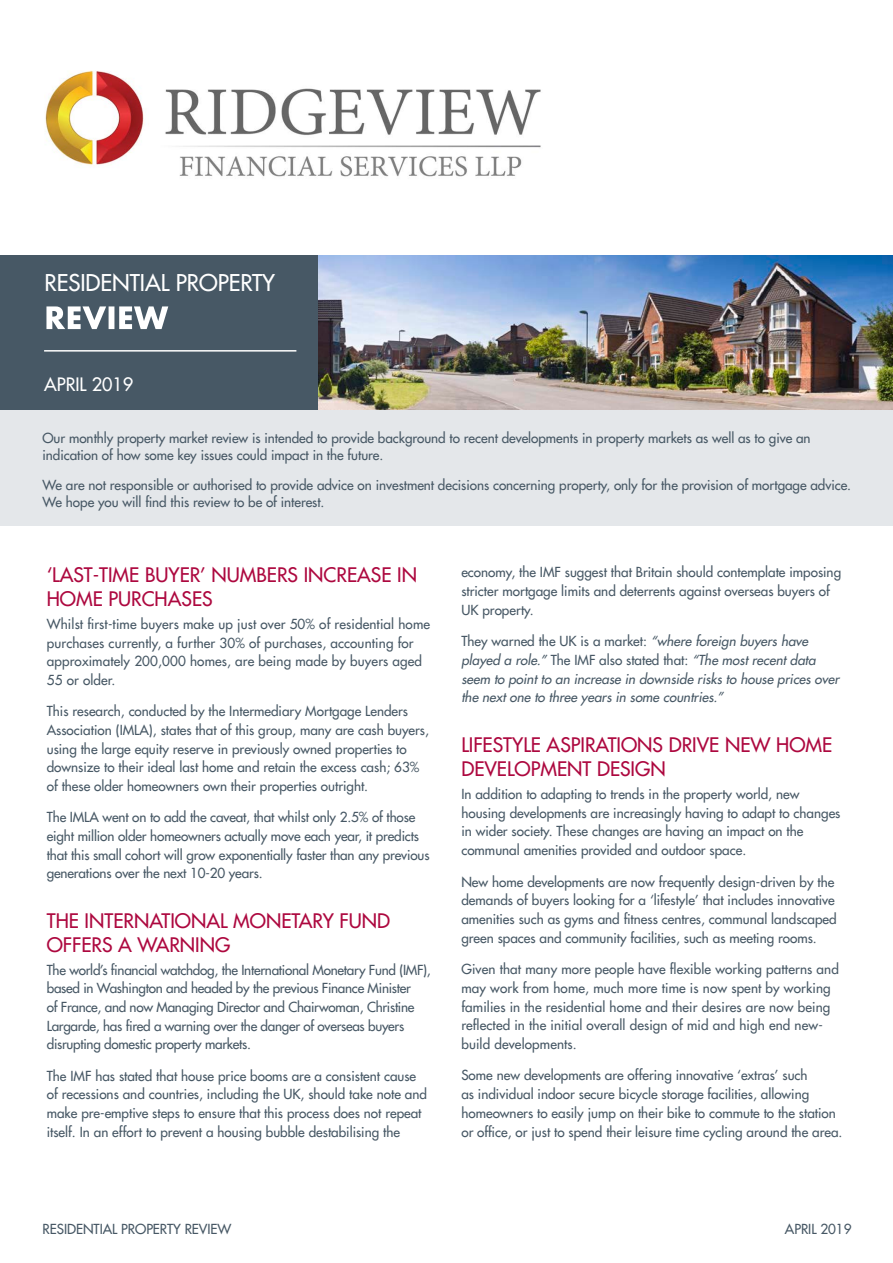
<style>
.page{position:relative;width:893px;height:1263px;background:#fff}
.page>*{position:absolute;margin:0;border:0;box-sizing:border-box;transform-origin:0 0}
.body_text{font:22.5px "Futura LT";letter-spacing:-.005em;color:#fff}
.heading_2{font:19.5px/24px "Futura LT";color:#ad083f}
.DATE{font:18px "Futura LT";color:#fff}
.body_text-2{font:13.5px/18.8px "Futura LT";color:#475865}
.body_text-3{font:13.5px/18.6px "Futura LT";letter-spacing:-.02em;color:#475865}
.body_text-4{font:italic 13.5px/18.8px "Futura LT";color:#475865}
.s1{font-style:normal}
</style>
<div class="page">
<div style="left:0;top:409px;width:893px;height:117px;background:#e4e7ea"></div>
<div style="left:0;top:255px;width:319px;height:154px;background:#475865"></div>
<img style="left:319px;top:255px;width:574px;height:154px">
<svg style="left:46px;top:306px;width:122px;height:23px"></svg>
<hr style="left:44px;top:350px;width:252px;height:2px;background:#fff">
<img style="left:45px;top:70px;width:496px;height:107px">
<p class="body_text" style="left:45px;top:268px;width:232px">RESIDENTIAL PROPERTY</p>
<p class="DATE" style="left:44px;top:373px;width:91px">APRIL 2019</p>
<p class="body_text-2" style="left:43px;top:429px;width:770px;line-height:17.2px">Our monthly property market review is intended to provide background to recent developments in property markets as well as to give an indication of how some key issues could impact in the future.</p>
<p class="body_text-2" style="left:43px;top:476px;width:810px;line-height:17.2px">We are not responsible or authorised to provide advice on investment decisions concerning property, only for the provision of mortgage advice.<br>We hope you will find this review to be of interest.</p>
<p class="heading_2" style="left:47px;top:563px;width:372px">‘LAST-TIME BUYER’ NUMBERS INCREASE IN<br>HOME PURCHASES</p>
<p class="body_text-2" style="left:47px;top:615px;width:385px">Whilst first-time buyers make up just over 50% of residential home purchases currently, a further 30% of purchases, accounting for approximately 200,000 homes, are being made by buyers aged 55 or older.</p>
<p class="body_text-2" style="left:47px;top:702px;width:384px">This research, conducted by the Intermediary Mortgage Lenders Association (IMLA), states that of this group, many are cash buyers, using the large equity reserve in previously owned properties to downsize to their ideal last home and retain the excess cash; 63% of these older homeowners own their properties outright.</p>
<p class="body_text-2" style="left:47px;top:808px;width:384px">The IMLA went on to add the caveat, that whilst only 2.5% of those eight million older homeowners actually move each year, it predicts that this small cohort will grow exponentially faster than any previous generations over the next 10-20 years.</p>
<p class="heading_2" style="left:47px;top:908px;width:345px">THE INTERNATIONAL MONETARY FUND<br>OFFERS A WARNING</p>
<p class="body_text-3" style="left:47px;top:960px;width:386px">The world’s financial watchdog, the International Monetary Fund (IMF), based in Washington and headed by the previous Finance Minister<br>of France, and now Managing Director and Chairwoman, Christine Largarde, has fired a warning over the danger of overseas buyers disrupting domestic property markets.</p>
<p class="body_text-2" style="left:47px;top:1066px;width:382px">The IMF has stated that house price booms are a consistent cause of recessions and countries, including the UK, should take note and make pre-emptive steps to ensure that this process does not repeat itself. In an effort to prevent a housing bubble destabilising the</p>
<p class="body_text-2" style="left:461px;top:563px;width:381px">economy, the IMF suggest that Britain should contemplate imposing stricter mortgage limits and deterrents against overseas buyers of<br>UK property.</p>
<p class="body_text-4" style="left:461px;top:632px;width:379px"><span class="s1">They warned the UK is a market:</span> “where foreign buyers have played a role.” <span class="s1">The IMF also stated that:</span> “The most recent data seem to point to an increase in downside risks to house prices over the next one to three years in some countries.”</p>
<p class="heading_2" style="left:461px;top:733px;width:372px">LIFESTYLE ASPIRATIONS DRIVE NEW HOME<br>DEVELOPMENT DESIGN</p>
<p class="body_text-2" style="left:461px;top:784px;width:381px">In addition to adapting to trends in the property world, new housing developments are increasingly having to adapt to changes in wider society. These changes are having an impact on the communal amenities provided and outdoor space.</p>
<p class="body_text-2" style="left:461px;top:872px;width:377px">New home developments are now frequently design-driven by the demands of buyers looking for a ‘lifestyle’ that includes innovative amenities such as gyms and fitness centres, communal landscaped green spaces and community facilities, such as meeting rooms.</p>
<p class="body_text-2" style="left:461px;top:960px;width:379px">Given that many more people have flexible working patterns and may work from home, much more time is now spent by working families in the residential home and their desires are now being reflected in the initial overall design of mid and high end new&shy;build developments.</p>
<p class="body_text-2" style="left:461px;top:1066px;width:383px">Some new developments are offering innovative ‘extras’ such<br>as individual indoor secure bicycle storage facilities, allowing homeowners to easily jump on their bike to commute to the station or office, or just to spend their leisure time cycling around the area.</p>
<p class="body_text-2" style="left:43px;top:1220px;width:190px">RESIDENTIAL PROPERTY REVIEW</p>
<p class="body_text-2" style="left:785px;top:1220px;width:68px">APRIL 2019</p>
</div>
